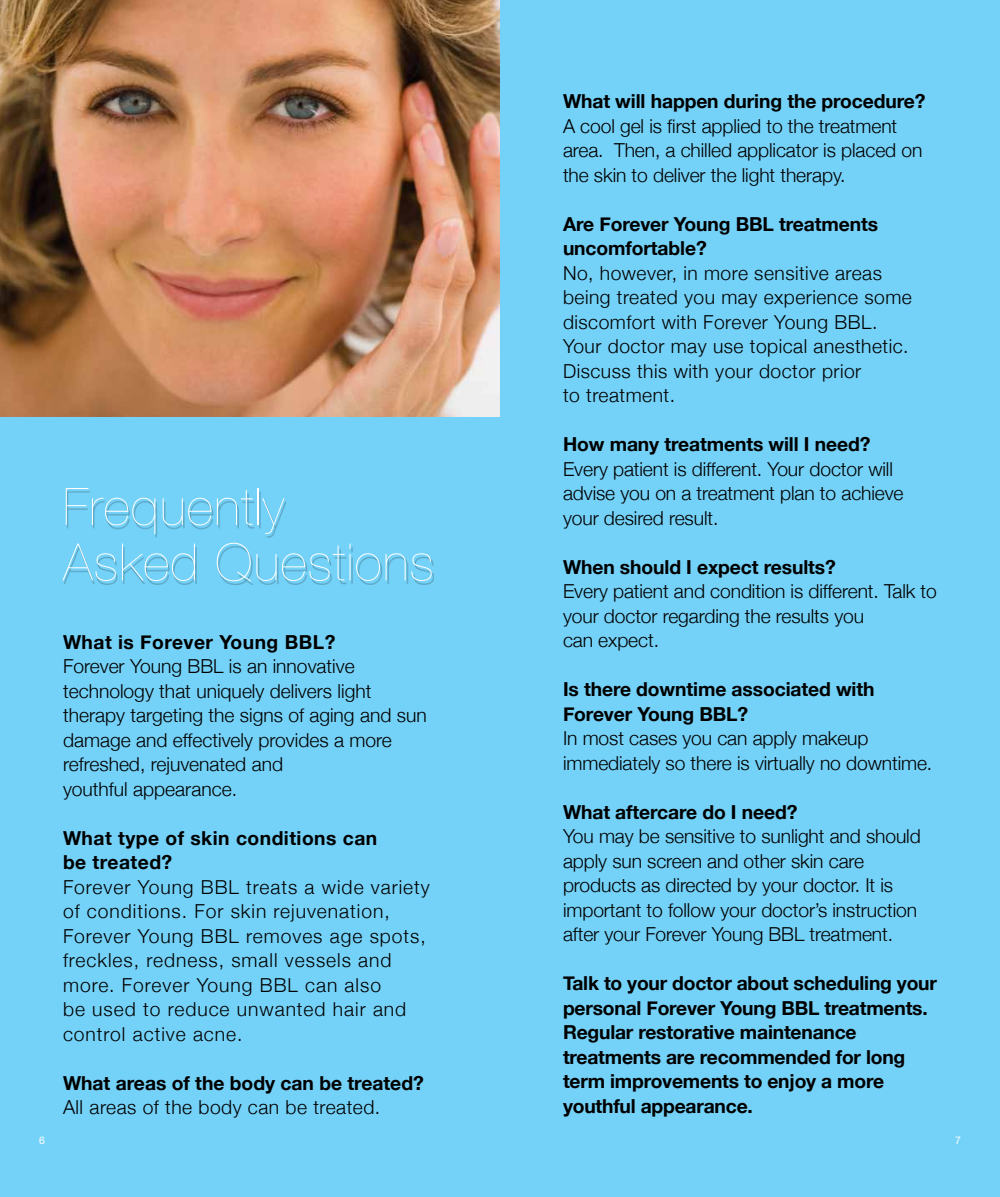
<style>
.page{position:relative;width:1000px;height:1197px;background:#fff}
.page>*{position:absolute;margin:0;border:0;box-sizing:border-box;transform-origin:0 0}
.t1{font:200 51.62px/55.6px "Helvetica Neue";letter-spacing:.025em;color:#fff}
.t2{font:300 19.25px/24.5px "Helvetica Neue";color:#000}
.t3{font:700 19.25px/24.5px "Helvetica Neue";letter-spacing:-.005em;color:#000}
.t4{font:300 19.25px/24.5px "Helvetica Neue";letter-spacing:.05em;color:#000}
.t5{font:300 19.25px/24.5px "Helvetica Neue";letter-spacing:.025em;color:#000}
.t6{font:700 19.25px/24.5px "Helvetica Neue";letter-spacing:.025em;color:#000}
.t7{font:10.5px "Helvetica Neue";color:#fff}
</style>
<div class="page">
<img style="left:0;top:0;width:500px;height:418px">
<div style="left:0;top:418px;width:1000px;height:779px;background:#74d1f7"></div>
<div style="left:64px;top:491px;width:370px;height:94px;background:#000;opacity:.25"></div>
<div style="left:500px;top:0;width:500px;height:651px;background:#74d1f7"></div>
<h1 class="t1" style="left:63px;top:477px;width:372px">Frequently<br>Asked Questions</h1>
<p class="t6" style="left:63px;top:629px;width:274px">What is Forever Young BBL?</p>
<p class="t2" style="left:63px;top:653px;width:365px">Forever Young BBL is an innovative technology that uniquely delivers light therapy targeting the signs of aging and sun damage and effectively provides a more refreshed, rejuvenated and<br>youthful appearance.</p>
<p class="t6" style="left:63px;top:825px;width:316px">What type of skin conditions can be treated?</p>
<p class="t4" style="left:63px;top:874px;width:368px">Forever Young BBL treats a wide variety of conditions. For skin rejuvenation, Forever Young BBL removes age spots, freckles, redness, small vessels and more. Forever Young BBL can also<br>be used to reduce unwanted hair and control active acne.</p>
<p class="t3" style="left:63px;top:1070px;width:362px">What areas of the body can be treated?</p>
<p class="t5" style="left:63px;top:1094px;width:319px">All areas of the body can be treated.</p>
<p class="t3" style="left:563px;top:88px;width:364px">What will happen during the procedure?</p>
<p class="t2" style="left:563px;top:112px;width:361px">A cool gel is first applied to the treatment area. Then, a chilled applicator is placed on the skin to deliver the light therapy.</p>
<p class="t3" style="left:563px;top:210px;width:317px">Are Forever Young BBL treatments uncomfortable?</p>
<p class="t5" style="left:563px;top:259px;width:350px">No, however, in more sensitive areas being treated you may experience some discomfort with Forever Young BBL.<br>Your doctor may use topical anesthetic.<br>Discuss this with your doctor prior<br>to treatment.</p>
<p class="t3" style="left:563px;top:431px;width:309px">How many treatments will I need?</p>
<p class="t2" style="left:563px;top:455px;width:342px">Every patient is different. Your doctor will advise you on a treatment plan to achieve your desired result.</p>
<p class="t3" style="left:563px;top:553px;width:274px">When should I expect results?</p>
<p class="t2" style="left:563px;top:578px;width:375px">Every patient and condition is different. Talk to your doctor regarding the results you<br>can expect.</p>
<p class="t3" style="left:563px;top:676px;width:313px">Is there downtime associated with<br>Forever Young BBL?</p>
<p class="t2" style="left:563px;top:725px;width:371px">In most cases you can apply makeup immediately so there is virtually no downtime.</p>
<p class="t3" style="left:563px;top:798px;width:236px">What aftercare do I need?</p>
<p class="t2" style="left:563px;top:823px;width:359px">You may be sensitive to sunlight and should apply sun screen and other skin care products as directed by your doctor. It is important to follow your doctor’s instruction after your Forever Young BBL treatment.</p>
<p class="t3" style="left:563px;top:970px;width:375px">Talk to your doctor about scheduling your personal Forever Young BBL treatments.<br>Regular restorative maintenance treatments are recommended for long term improvements to enjoy a more youthful appearance.</p>
<p class="t7" style="left:39px;top:1131px;width:7px">6</p>
<p class="t7" style="left:955px;top:1131px;width:7px">7</p>
</div>
